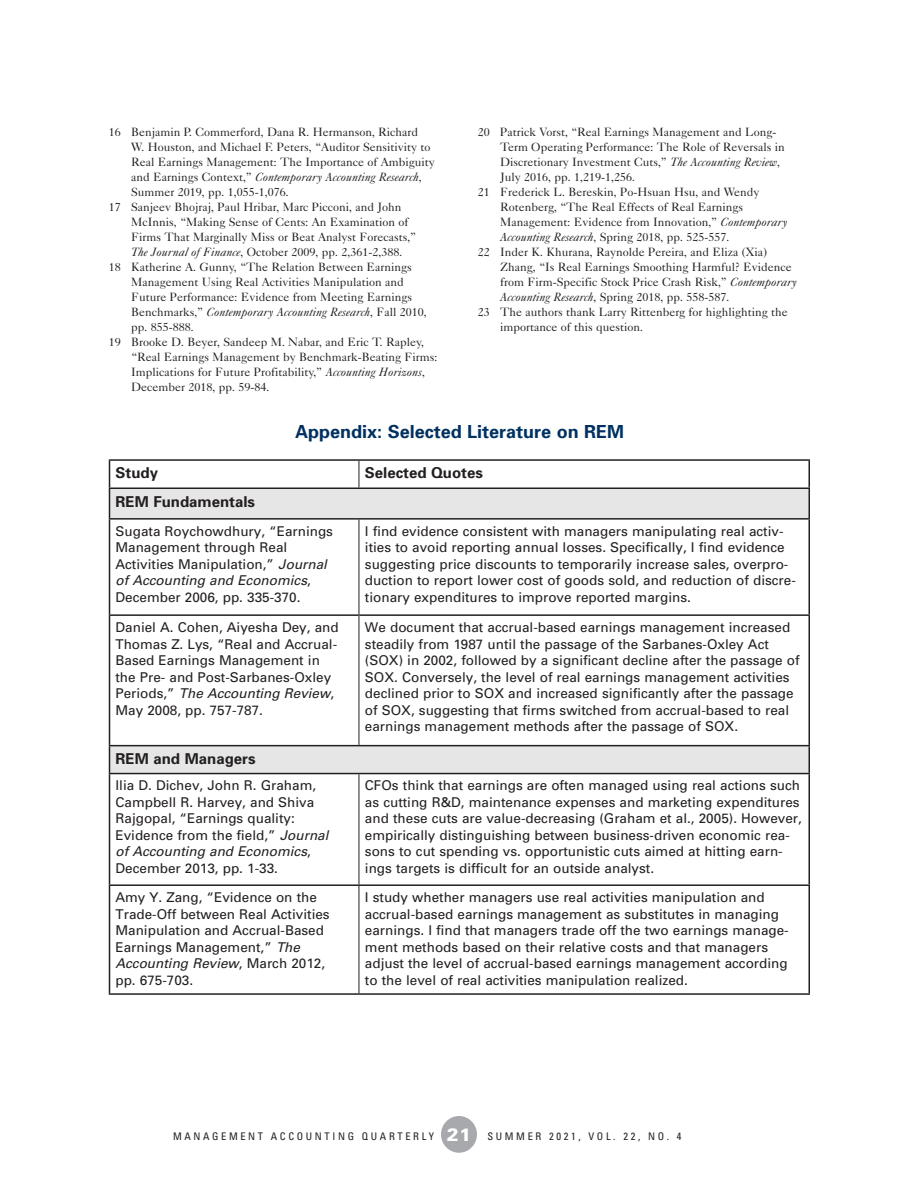
<style>
.page{position:relative;width:918px;height:1188px;background:#fff}
.page>*{position:absolute;margin:0;border:0;box-sizing:border-box;transform-origin:0 0}
.NEW_subhead{font:700 18px "Univers";color:#003160}
.t1{font:900 18px "Univers";color:#fff}
.NEW_subhead-2{font:700 15px "Univers";color:#231f20}
.NEW_subhead-3{font:13.5px/16.5px "Univers";color:#231f20}
.Body{font:12px/15px "Caslon Five Forty";color:#231f20}
.t2{font:condensed 10.5px "Univers";letter-spacing:.25em;color:#231f20}
.s1{font-style:italic}
.s2{font-family:"Univers LT";font-style:italic}
</style>
<div class="page">
<div style="left:441px;top:1116px;width:36px;height:37px;background:#a8a9ad;border-radius:50%"></div>
<svg style="left:110px;top:489px;width:698px;height:284px"></svg>
<hr style="left:109px;top:459px;width:250px;height:2px;background:#231f20">
<hr style="left:359px;top:459px;width:451px;height:2px;background:#231f20">
<hr style="left:808px;top:461px;width:2px;height:27px;background:#231f20">
<svg style="left:109px;top:461px;width:1px;height:57px"></svg>
<hr style="left:109px;top:518px;width:250px;height:2px;background:#231f20">
<hr style="left:109px;top:520px;width:1px;height:94px;background:#231f20">
<hr style="left:359px;top:518px;width:451px;height:2px;background:#231f20">
<hr style="left:109px;top:614px;width:250px;height:2px;background:#231f20">
<hr style="left:109px;top:616px;width:1px;height:129px;background:#231f20">
<hr style="left:359px;top:614px;width:451px;height:2px;background:#231f20">
<svg style="left:109px;top:746px;width:1px;height:27px"></svg>
<hr style="left:109px;top:773px;width:250px;height:1px;background:#231f20">
<hr style="left:109px;top:774px;width:1px;height:110px;background:#231f20">
<hr style="left:359px;top:773px;width:451px;height:1px;background:#231f20">
<hr style="left:109px;top:886px;width:1px;height:107px;background:#231f20">
<hr style="left:109px;top:993px;width:250px;height:2px;background:#231f20">
<hr style="left:359px;top:993px;width:451px;height:2px;background:#231f20">
<svg style="left:359px;top:461px;width:1px;height:27px"></svg>
<hr style="left:359px;top:520px;width:1px;height:95px;background:#231f20">
<hr style="left:359px;top:615px;width:1px;height:130px;background:#231f20">
<hr style="left:359px;top:774px;width:1px;height:110px;background:#231f20">
<hr style="left:359px;top:886px;width:1px;height:107px;background:#231f20">
<hr style="left:109px;top:488px;width:250px;height:1px;background:#231f20">
<hr style="left:359px;top:488px;width:451px;height:1px;background:#231f20">
<hr style="left:109px;top:745px;width:250px;height:1px;background:#231f20">
<hr style="left:359px;top:745px;width:451px;height:1px;background:#231f20">
<hr style="left:109px;top:884px;width:250px;height:2px;background:#231f20">
<hr style="left:359px;top:884px;width:451px;height:2px;background:#231f20">
<hr style="left:808px;top:489px;width:2px;height:29px;background:#231f20">
<hr style="left:808px;top:520px;width:2px;height:94px;background:#231f20">
<hr style="left:808px;top:616px;width:2px;height:129px;background:#231f20">
<hr style="left:808px;top:746px;width:2px;height:27px;background:#231f20">
<hr style="left:808px;top:774px;width:2px;height:110px;background:#231f20">
<hr style="left:808px;top:886px;width:2px;height:107px;background:#231f20">
<p class="Body" style="left:131px;top:124px;width:305px;text-indent:-22px">16 Benjamin P. Commerford, Dana R. Hermanson, Richard<br>W. Houston, and Michael F. Peters, “Auditor Sensitivity to Real Earnings Management: The Importance of Ambiguity and Earnings Context,” <span class="s1">Contemporary Accounting Research</span>, Summer 2019, pp. 1,055-1,076.</p>
<p class="Body" style="left:131px;top:199px;width:287px;text-indent:-22px">17 Sanjeev Bhojraj, Paul Hribar, Marc Picconi, and John McInnis, “Making Sense of Cents: An Examination of Firms That Marginally Miss or Beat Analyst Forecasts,” <span class="s1">The Journal of Finance</span>, October 2009, pp. 2,361-2,388.</p>
<p class="Body" style="left:131px;top:259px;width:297px;text-indent:-22px">18 Katherine A. Gunny, “The Relation Between Earnings Management Using Real Activities Manipulation and Future Performance: Evidence from Meeting Earnings Benchmarks,” <span class="s1">Contemporary Accounting Research</span>, Fall 2010, pp. 855-888.</p>
<p class="Body" style="left:131px;top:334px;width:308px;text-indent:-22px">19 Brooke D. Beyer, Sandeep M. Nabar, and Eric T. Rapley, “Real Earnings Management by Benchmark-Beating Firms:<br>Implications for Future Profitability,” <span class="s1">Accounting Horizons</span>, December 2018, pp. 59-84.</p>
<p class="Body" style="left:500px;top:124px;width:286px;text-indent:-22px">20 Patrick Vorst, “Real Earnings Management and Long-Term Operating Performance: The Role of Reversals in Discretionary Investment Cuts,” <span class="s1">The Accounting Review</span>, July 2016, pp. 1,219-1,256.</p>
<p class="Body" style="left:500px;top:184px;width:289px;text-indent:-22px">21 Frederick L. Bereskin, Po-Hsuan Hsu, and Wendy Rotenberg, “The Real Effects of Real Earnings Management: Evidence from Innovation,” <span class="s1">Contemporary Accounting Research</span>, Spring 2018, pp. 525-557.</p>
<p class="Body" style="left:500px;top:244px;width:298px;text-indent:-22px">22 Inder K. Khurana, Raynolde Pereira, and Eliza (Xia)<br>Zhang, “Is Real Earnings Smoothing Harmful? Evidence from Firm-Specific Stock Price Crash Risk,” <span class="s1">Contemporary Accounting Research</span>, Spring 2018, pp. 558-587.</p>
<p class="Body" style="left:500px;top:304px;width:289px;text-indent:-22px">23 The authors thank Larry Rittenberg for highlighting the importance of this question.</p>
<p class="NEW_subhead" style="left:295px;top:420px;width:331px">Appendix: Selected Literature on REM</p>
<p class="NEW_subhead-2" style="left:116px;top:463px;width:44px">Study</p>
<p class="NEW_subhead-2" style="left:365px;top:463px;width:119px">Selected Quotes</p>
<p class="NEW_subhead-2" style="left:116px;top:492px;width:141px">REM Fundamentals</p>
<p class="NEW_subhead-3" style="left:116px;top:522px;width:219px">Sugata Roychowdhury, “Earnings<br>Management through Real<br>Activities Manipulation,” <span class="s2">Journal of Accounting and Economics</span>,<br>December 2006, pp. 335-370.</p>
<p class="NEW_subhead-3" style="left:365px;top:522px;width:432px">I find evidence consistent with managers manipulating real activ&shy;ities to avoid reporting annual losses. Specifically, I find evidence suggesting price discounts to temporarily increase sales, overpro&shy;duction to report lower cost of goods sold, and reduction of discre&shy;tionary expenditures to improve reported margins.</p>
<p class="NEW_subhead-3" style="left:116px;top:619px;width:225px">Daniel A. Cohen, Aiyesha Dey, and<br>Thomas Z. Lys, “Real and Accrual-<br>Based Earnings Management in the Pre- and Post-Sarbanes-Oxley<br>Periods,” <span class="s2">The Accounting Review</span>,<br>May 2008, pp. 757-787.</p>
<p class="NEW_subhead-3" style="left:365px;top:619px;width:436px">We document that accrual-based earnings management increased steadily from 1987 until the passage of the Sarbanes-Oxley Act (SOX) in 2002, followed by a significant decline after the passage of SOX. Conversely, the level of real earnings management activities declined prior to SOX and increased significantly after the passage of SOX, suggesting that firms switched from accrual-based to real earnings management methods after the passage of SOX.</p>
<p class="NEW_subhead-2" style="left:116px;top:749px;width:142px">REM and Managers</p>
<p class="NEW_subhead-3" style="left:116px;top:777px;width:215px">Ilia D. Dichev, John R. Graham,<br>Campbell R. Harvey, and Shiva<br>Rajgopal, “Earnings quality:<br>Evidence from the field,” <span class="s2">Journal of Accounting and Economics</span>,<br>December 2013, pp. 1-33.</p>
<p class="NEW_subhead-3" style="left:365px;top:777px;width:439px">CFOs think that earnings are often managed using real actions such as cutting R&amp;D, maintenance expenses and marketing expenditures and these cuts are value-decreasing (Graham et al., 2005). However, empirically distinguishing between business-driven economic rea&shy;sons to cut spending vs. opportunistic cuts aimed at hitting earn&shy;ings targets is difficult for an outside analyst.</p>
<p class="NEW_subhead-3" style="left:116px;top:889px;width:216px">Amy Y. Zang, “Evidence on the<br>Trade-Off between Real Activities<br>Manipulation and Accrual-Based<br>Earnings Management,” <span class="s2">The<br>Accounting Review</span>, March 2012, pp. 675-703.</p>
<p class="NEW_subhead-3" style="left:365px;top:889px;width:425px">I study whether managers use real activities manipulation and accrual-based earnings management as substitutes in managing earnings. I find that managers trade off the two earnings manage&shy;ment methods based on their relative costs and that managers adjust the level of accrual-based earnings management according to the level of real activities manipulation realized.</p>
<p class="t2" style="left:173px;top:1130px;width:263px">MANAGEMENT ACCOUNTING QUARTERLY</p>
<p class="t1" style="left:447px;top:1124px;width:26px">21</p>
<p class="t2" style="left:487px;top:1130px;width:196px">SUMMER 2021, VOL. 22, NO. 4</p>
</div>
